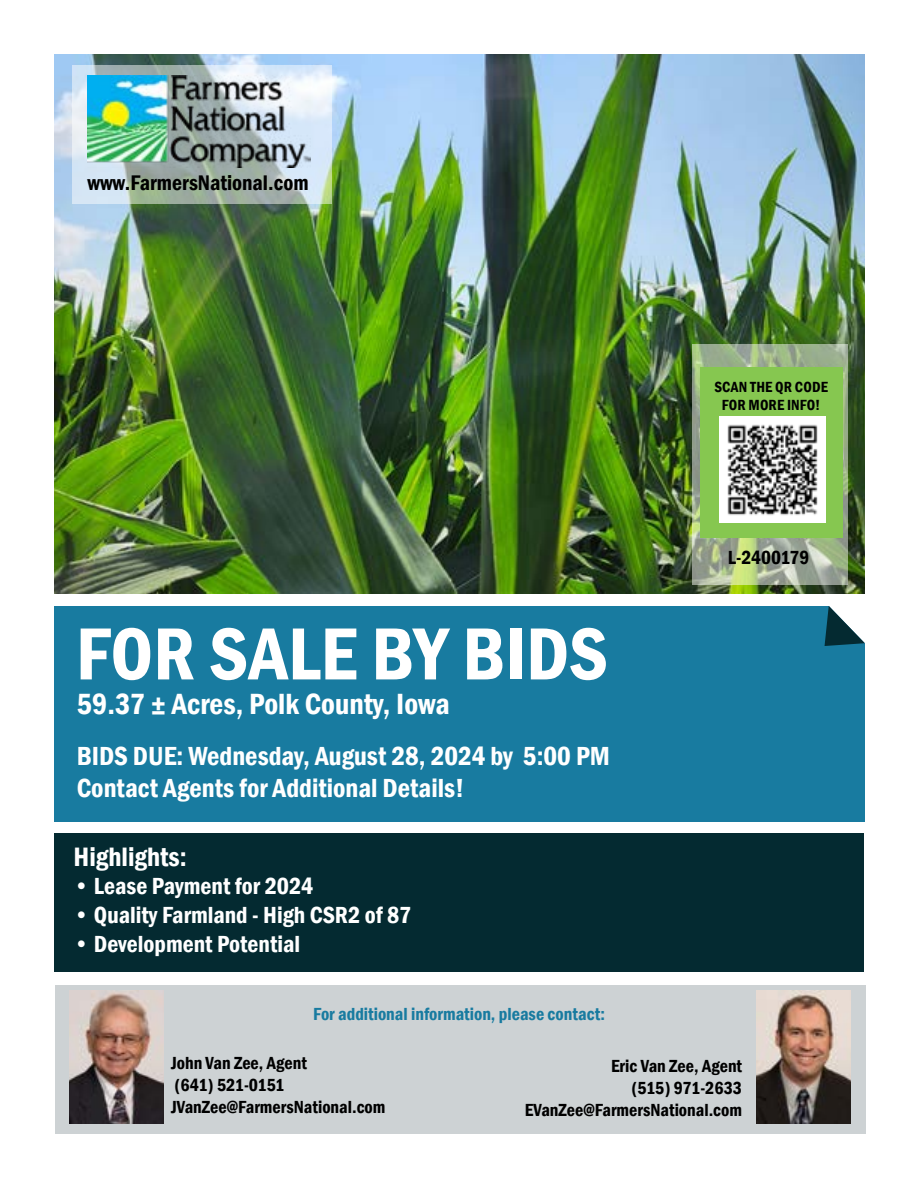
<style>
.page{position:relative;width:918px;height:1188px;background:#fff}
.page>*{position:absolute;margin:0;border:0;box-sizing:border-box;transform-origin:0 0}
.t1{font:600 condensed 76.35px "Franklin Gothic";color:#fff}
.t2{font:600 condensed 30px "Franklin Gothic";color:#fff}
.t3{font:600 condensed 27.3px "Franklin Gothic";color:#fff}
.t4{font:600 condensed 26.85px/32.2px "Franklin Gothic";color:#fff}
.t5{font:600 condensed 24px "Franklin Gothic";color:#fff}
.t6{font:600 condensed 21.75px "Franklin Gothic";color:#000}
.t7{font:600 condensed 19.5px "Franklin Gothic";letter-spacing:-.005em;color:#000}
.t8{font:600 condensed 18px/21.6px "Franklin Gothic";color:#000}
.t9{font:600 condensed 18px "Franklin Gothic";color:#187ba0}
.t10{font:600 condensed 15.15px/18.1px "Franklin Gothic";letter-spacing:.01em;color:#000;text-align:center}
</style>
<div class="page">
<div style="left:55px;top:607px;width:810px;height:215px;background:#187ba0"></div>
<svg style="left:825px;top:606px;width:40px;height:40px;background:#6e898f"></svg>
<div style="left:54px;top:833px;width:810px;height:138px;background:#042a31"></div>
<div style="left:55px;top:986px;width:810px;height:148px;background:#cdd2d4"></div>
<img style="left:55px;top:54px;width:810px;height:540px">
<svg style="left:72px;top:65px;width:259px;height:139px;background:#becdcd"></svg>
<img style="left:87px;top:76px;width:224px;height:91px">
<img style="left:756px;top:990px;width:95px;height:133px">
<img style="left:69px;top:990px;width:95px;height:133px">
<svg style="left:692px;top:344px;width:156px;height:241px;background:#a2b291"></svg>
<div style="left:700px;top:367px;width:143px;height:170px;background:#86c750"></div>
<img style="left:719px;top:416px;width:107px;height:107px">
<p class="t6" style="left:87px;top:168px;width:223px">www.FarmersNational.com</p>
<h1 class="t1" style="left:76px;top:603px;width:534px">FOR SALE BY BIDS</h1>
<h2 class="t2" style="left:77px;top:684px;width:375px">59.37 ± Acres, Polk County, Iowa</h2>
<h3 class="t4" style="left:77px;top:739px;width:535px">BIDS DUE: Wednesday, August 28, 2024 by 5:00 PM<br>Contact Agents for Additional Details!</h3>
<h3 class="t3" style="left:74px;top:838px;width:115px">Highlights:</h3>
<h3 class="t5" style="left:74px;top:870px;width:241px">• Lease Payment for 2024</h3>
<h3 class="t5" style="left:74px;top:899px;width:339px">• Quality Farmland - High CSR2 of 87</h3>
<h3 class="t5" style="left:74px;top:928px;width:228px">• Development Potential</h3>
<p class="t9" style="left:313px;top:1002px;width:293px">For additional information, please contact:</p>
<p class="t10" style="left:714px;top:378px;width:115px">SCAN THE QR CODE<br>FOR MORE INFO!</p>
<p class="t7" style="left:728px;top:545px;width:83px">L-2400179</p>
<p class="t8" style="left:171px;top:1052px;width:216px">John Van Zee, Agent<br>(641) 521-0151<br>JVanZee@FarmersNational.com</p>
<p class="t8" style="left:525px;top:1055px;width:219px;text-align:right">Eric Van Zee, Agent<br>(515) 971-2633<br>EVanZee@FarmersNational.com</p>
</div>
